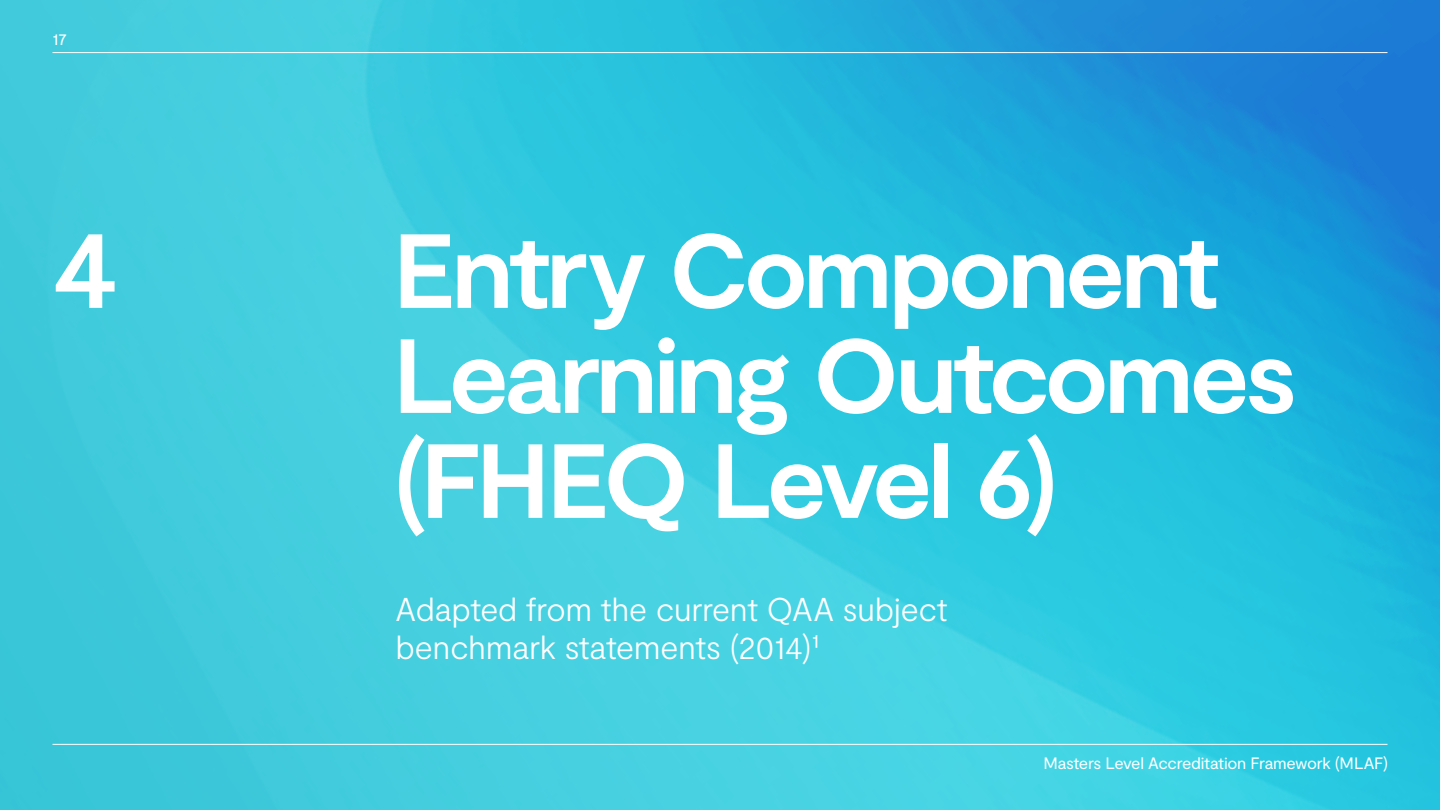
<style>
.page{position:relative;width:1440px;height:810px;background:#fff}
.page>*{position:absolute;margin:0;border:0;box-sizing:border-box;transform-origin:0 0}
.t1{font:700 105px/105px "Moderat";letter-spacing:-.045em;color:#fff}
.t2{font:300 33px/37.5px "Moderat";letter-spacing:-.02em;color:#fff}
.t3{font:16.5px "Moderat";letter-spacing:-.02em;color:#fff}
</style>
<div class="page">
<img style="left:0;top:0;width:1440px;height:810px">
<hr style="left:52px;top:52px;width:1336px;height:1px;background:#fff">
<hr style="left:52px;top:744px;width:1336px;height:1px;background:#fff">
<p class="t3" style="left:52px;top:29px;width:16px">17</p>
<h1 class="t1" style="left:52px;top:224px;width:67px">4</h1>
<h1 class="t1" style="left:393px;top:224px;width:905px">Entry Component<br>Learning Outcomes (FHEQ Level 6)</h1>
<p class="t2" style="left:396px;top:592px;width:553px">Adapted from the current QAA subject benchmark statements (2014)¹</p>
<p class="t3" style="left:1043px;top:754px;width:347px">Masters Level Accreditation Framework (MLAF)</p>
</div>
